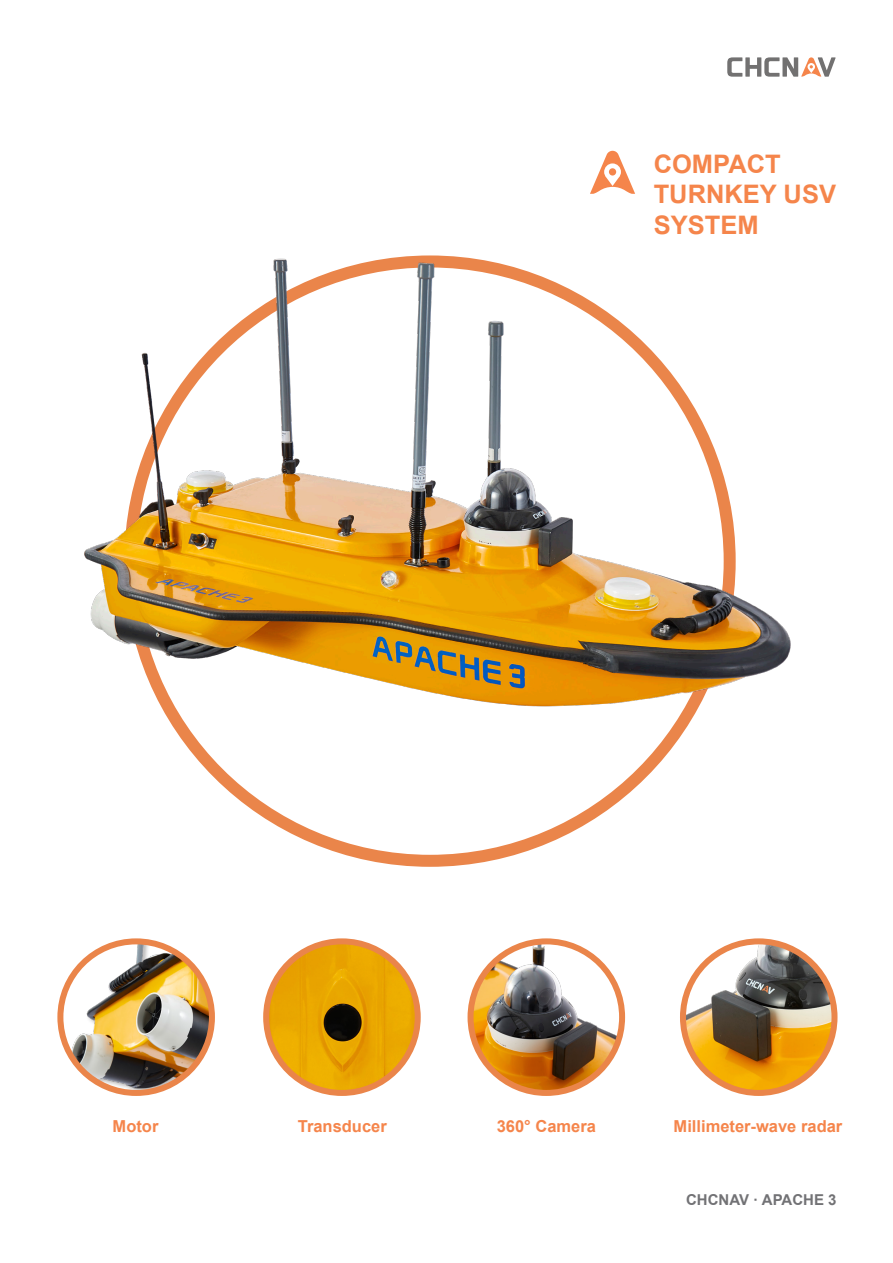
<style>
.page{position:relative;width:893px;height:1263px;background:#fff}
.page>*{position:absolute;margin:0;border:0;box-sizing:border-box;transform-origin:0 0}
.t1{font:700 25.5px/30.6px "Arial";color:#f5854b}
.t2{font:700 16.5px "Arial";color:#f5854b}
.t3{font:700 15px "Arial";color:#727275}
</style>
<div class="page">
<svg style="left:727px;top:57px;width:109px;height:20px"></svg>
<div style="left:70px;top:941px;width:142px;height:152px;background:#231f20;opacity:.35"></div>
<img style="left:60px;top:941px;width:152px;height:152px;border-radius:76px">
<div style="left:57px;top:938px;width:158px;height:158px;border:6px solid #ea854a;border-radius:50%"></div>
<img style="left:266px;top:941px;width:152px;height:152px;border-radius:76px">
<div style="left:263px;top:938px;width:158px;height:158px;border:6px solid #ea854a;border-radius:50%"></div>
<img style="left:683px;top:941px;width:151px;height:152px;border-radius:76px">
<div style="left:680px;top:938px;width:157px;height:158px;border:6px solid #ea854a;border-radius:50%"></div>
<img style="left:471px;top:941px;width:151px;height:152px;border-radius:76px">
<div style="left:468px;top:938px;width:157px;height:158px;border:6px solid #ea854a;border-radius:50%"></div>
<img style="left:84px;top:150px;width:707px;height:656px">
<p class="t1" style="left:654px;top:149px;width:184px">COMPACT<br>TURNKEY USV<br>SYSTEM</p>
<p class="t2" style="left:113px;top:1115px;width:47px">Motor</p>
<p class="t2" style="left:298px;top:1115px;width:90px">Transducer</p>
<p class="t2" style="left:497px;top:1115px;width:101px">360° Camera</p>
<p class="t2" style="left:674px;top:1115px;width:170px">Millimeter-wave radar</p>
<p class="t3" style="left:686px;top:1189px;width:152px">CHCNAV · APACHE 3</p>
</div>
